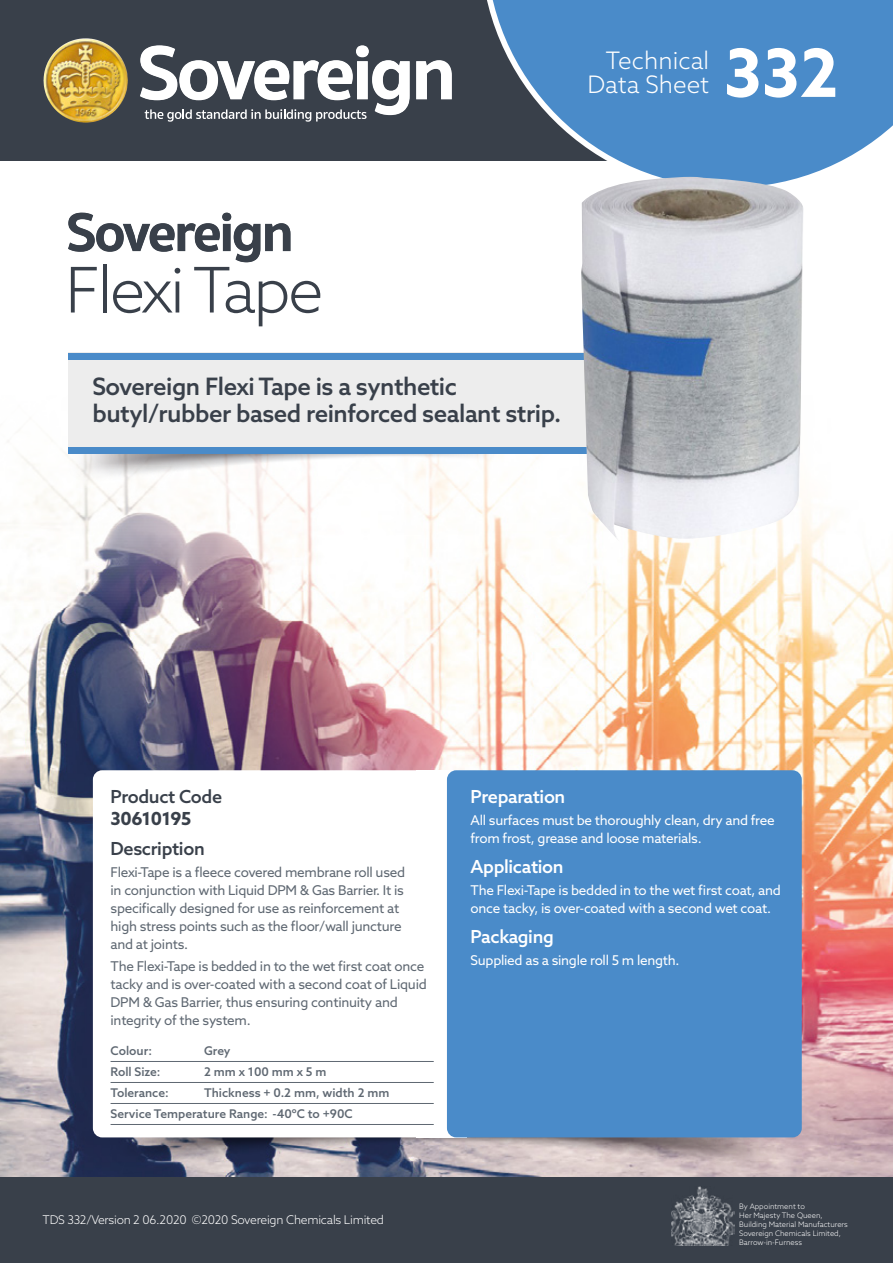
<style>
.page{position:relative;width:893px;height:1263px;background:#fff}
.page>*{position:absolute;margin:0;border:0;box-sizing:border-box;transform-origin:0 0}
.t1{font:700 66.6px "Azo Sans";color:#fff}
.t2{font:300 63px "Azo Sans";letter-spacing:-.04em;color:#39404a}
.t3{font:300 24.15px/24.2px "Azo Sans";color:#fff;text-align:right}
.t4{font:500 24px/27px "Azo Sans";letter-spacing:-.02em;color:#39404a}
.t5{font:500 18px "Azo Sans";letter-spacing:-.02em;color:#fff}
.t6{font:500 18px "Azo Sans";letter-spacing:-.02em;color:#39404a}
.t7{font:700 18px "Azo Sans";letter-spacing:-.02em;color:#39404a}
.t8{font:13.5px/18px "Azo Sans";letter-spacing:-.02em;color:#5f6872}
.t9{font:13.5px/18px "Azo Sans";letter-spacing:-.02em;color:#fff}
.t10{font:500 12px/21px "Azo Sans";color:#5f6872}
.t11{font:300 12px "Azo Sans";letter-spacing:-.02em;color:#fff}
.t12{font:300 7.5px/9px "Azo Sans";color:#fff}
</style>
<div class="page">
<img style="left:0;top:456px;width:893px;height:722px">
<img style="left:101px;top:1137px;width:686px;height:41px">
<img style="left:58px;top:452px;width:523px;height:40px">
<div style="left:416px;top:770px;width:50px;height:367px;background:#fff"></div>
<div style="left:0;top:1178px;width:893px;height:85px;background:#39404a"></div>
<div style="left:447px;top:770px;width:355px;height:367px;background:#4a8bc9;border-radius:9px"></div>
<div style="left:93px;top:770px;width:349px;height:367px;background:#fff;border-radius:9px"></div>
<div style="left:68px;top:353px;width:557px;height:94px;background:#ededed"></div>
<div style="left:68px;top:353px;width:557px;height:6px;background:#4a8bc9"></div>
<div style="left:68px;top:447px;width:557px;height:6px;background:#4a8bc9"></div>
<hr style="left:111px;top:1061px;width:323px;height:1px;background:#5f6872">
<hr style="left:111px;top:1082px;width:323px;height:1px;background:#5f6872">
<hr style="left:111px;top:1103px;width:323px;height:1px;background:#5f6872">
<hr style="left:111px;top:1124px;width:323px;height:1px;background:#5f6872">
<svg style="left:68px;top:213px;width:222px;height:49px"></svg>
<div style="left:0;top:0;width:842px;height:161px;background:#39404a"></div>
<svg style="left:487px;top:0;width:406px;height:177px"></svg>
<svg style="left:416px;top:60px;width:36px;height:39px"></svg>
<svg style="left:140px;top:45px;width:270px;height:77px"></svg>
<img style="left:43px;top:38px;width:85px;height:85px">
<img style="left:581px;top:177px;width:225px;height:364px">
<img style="left:672px;top:1186px;width:62px;height:59px">
<h3 class="t3" style="left:587px;top:48px;width:123px">Technical<br>Data Sheet</h3>
<h1 class="t1" style="left:724px;top:29px;width:116px">332</h1>
<h2 class="t2" style="left:65px;top:249px;width:260px">Flexi Tape</h2>
<h3 class="t4" style="left:92px;top:373px;width:470px">Sovereign Flexi Tape is a synthetic butyl/rubber based reinforced sealant strip.</h3>
<h3 class="t6" style="left:111px;top:785px;width:113px">Product Code</h3>
<h3 class="t7" style="left:111px;top:807px;width:82px">30610195</h3>
<h3 class="t6" style="left:111px;top:836px;width:96px">Description</h3>
<p class="t8" style="left:111px;top:863px;width:296px">Flexi-Tape is a fleece covered membrane roll used in conjunction with Liquid DPM &amp; Gas Barrier. It is specifically designed for use as reinforcement at high stress points such as the floor/wall juncture and at joints.</p>
<p class="t8" style="left:111px;top:957px;width:318px">The Flexi-Tape is bedded in to the wet first coat once tacky and is over-coated with a second coat of Liquid DPM &amp; Gas Barrier, thus ensuring continuity and integrity of the system.</p>
<p class="t10" style="left:111px;top:1040px;width:43px">Colour:</p>
<p class="t10" style="left:204px;top:1040px;width:28px">Grey</p>
<p class="t10" style="left:111px;top:1061px;width:52px">Roll Size:</p>
<p class="t10" style="left:204px;top:1061px;width:124px">2 mm x 100 mm x 5 m</p>
<p class="t10" style="left:111px;top:1082px;width:60px">Tolerance:</p>
<p class="t10" style="left:111px;top:1082px;width:280px;text-indent:94px">Thickness + 0.2 mm, width 2 mm<br>Service Temperature Range: -40ºC to +90C</p>
<p class="t11" style="left:43px;top:1212px;width:343px">TDS 332/Version 2 06.2020 ©2020 Sovereign Chemicals Limited</p>
<h3 class="t5" style="left:471px;top:785px;width:96px">Preparation</h3>
<p class="t9" style="left:471px;top:811px;width:306px">All surfaces must be thoroughly clean, dry and free from frost, grease and loose materials.</p>
<h3 class="t5" style="left:471px;top:854px;width:95px">Application</h3>
<p class="t9" style="left:471px;top:881px;width:312px">The Flexi-Tape is bedded in to the wet first coat, and once tacky, is over-coated with a second wet coat.</p>
<h3 class="t5" style="left:471px;top:924px;width:85px">Packaging</h3>
<p class="t9" style="left:471px;top:951px;width:211px">Supplied as a single roll 5 m length.</p>
<p class="t12" style="left:739px;top:1202px;width:110px">By Appointment to<br>Her Majesty The Queen,<br>Building Material Manufacturers<br>Sovereign Chemicals Limited,<br>Barrow-in-Furness</p>
</div>
